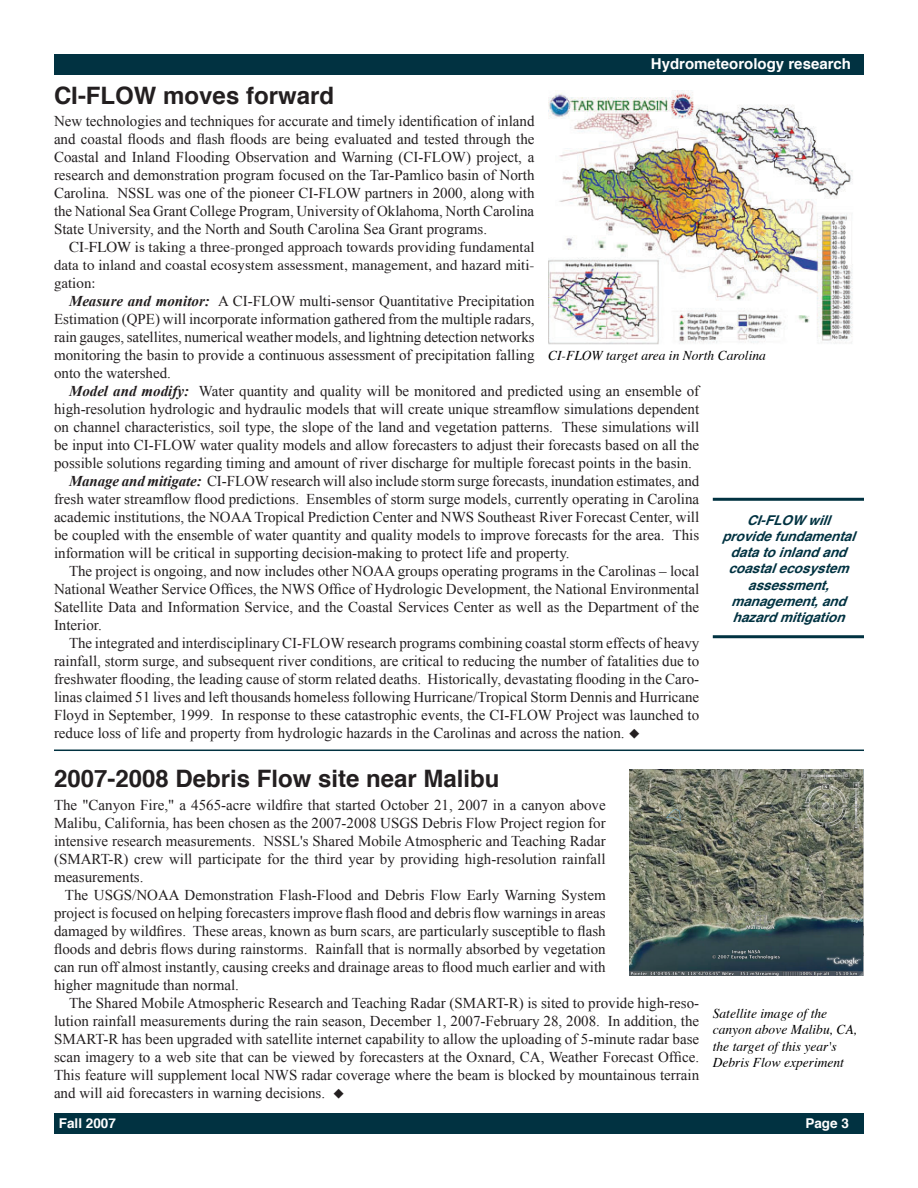
<style>
.page{position:relative;width:918px;height:1188px;background:#fff}
.page>*{position:absolute;margin:0;border:0;box-sizing:border-box;transform-origin:0 0}
.Headline{font:700 24px "Helvetica";color:#231f20}
.Body_text{font:15px/18px "Times New Roman";color:#231f20;text-align:justify}
.Body_first{font:15px/18px "Times New Roman";color:#231f20;text-align:justify}
.Body_text-2{font:15px/18px "Times";color:#231f20;text-align:justify}
.t1{font:700 15px "Helvetica";color:#fff}
.t2{font:italic 13.5px/16.2px "Times";color:#000}
.Breakout{font:italic 700 13.5px/16.2px "Helvetica";color:#013241;text-align:center}
.t3{font:700 13.5px "Helvetica";color:#fff}
.s1{font-weight:700;font-style:italic}
</style>
<div class="page">
<div style="left:54px;top:54px;width:810px;height:21px;background:#013241"></div>
<div style="left:54px;top:1113px;width:810px;height:21px;background:#013241"></div>
<hr style="left:713px;top:498px;width:151px;height:3px;background:#013241">
<hr style="left:713px;top:635px;width:151px;height:3px;background:#013241">
<img style="left:630px;top:769px;width:234px;height:207px">
<img style="left:548px;top:90px;width:305px;height:255px">
<hr style="left:54px;top:750px;width:810px;height:1px;background:#013241">
<p class="t1" style="left:651px;top:50px;width:202px">Hydrometeorology research</p>
<p class="Headline" style="left:54px;top:73px;width:282px">CI-FLOW moves forward</p>
<p class="Body_first" style="left:54px;top:112px;width:482px">New technologies and techniques for accurate and timely identification of inland and coastal floods and flash floods are being evaluated and tested through the Coastal and Inland Flooding Observation and Warning (CI-FLOW) project, a research and demonstration program focused on the Tar-Pamlico basin of North Carolina. NSSL was one of the pioneer CI-FLOW partners in 2000, along with the National Sea Grant College Program, University of Oklahoma, North Carolina State University, and the North and South Carolina Sea Grant programs.</p>
<p class="Body_text-2" style="left:54px;top:237px;width:482px;text-indent:15px">CI-FLOW is taking a three-pronged approach towards providing fundamental data to inland and coastal ecosystem assessment, management, and hazard miti&shy;gation:</p>
<p class="Body_text" style="left:54px;top:292px;width:482px;text-indent:15px"><span class="s1">Measure and monitor:</span> A CI-FLOW multi-sensor Quantitative Precipitation Estimation (QPE) will incorporate information gathered from the multiple radars, rain gauges, satellites, numerical weather models, and lightning detection networks monitoring the basin to provide a continuous assessment of precipitation falling onto the watershed.</p>
<p class="Body_text" style="left:54px;top:382px;width:647px;text-indent:15px"><span class="s1">Model and modify:</span> Water quantity and quality will be monitored and predicted using an ensemble of high-resolution hydrologic and hydraulic models that will create unique streamflow simulations dependent on channel characteristics, soil type, the slope of the land and vegetation patterns. These simulations will be input into CI-FLOW water quality models and allow forecasters to adjust their forecasts based on all the possible solutions regarding timing and amount of river discharge for multiple forecast points in the basin.</p>
<p class="Body_text" style="left:54px;top:472px;width:647px;text-indent:15px"><span class="s1">Manage and mitigate:</span> CI-FLOW research will also include storm surge forecasts, inundation estimates, and fresh water streamflow flood predictions. Ensembles of storm surge models, currently operating in Carolina academic institutions, the NOAA Tropical Prediction Center and NWS Southeast River Forecast Center, will be coupled with the ensemble of water quantity and quality models to improve forecasts for the area. This information will be critical in supporting decision-making to protect life and property.</p>
<p class="Body_text" style="left:54px;top:562px;width:647px;text-indent:15px">The project is ongoing, and now includes other NOAA groups operating programs in the Carolinas – local National Weather Service Offices, the NWS Office of Hydrologic Development, the National Environmental Satellite Data and Information Service, and the Coastal Services Center as well as the Department of the Interior.</p>
<p class="Body_text" style="left:54px;top:634px;width:647px;text-indent:15px">The integrated and interdisciplinary CI-FLOW research programs combining coastal storm effects of heavy rainfall, storm surge, and subsequent river conditions, are critical to reducing the number of fatalities due to freshwater flooding, the leading cause of storm related deaths. Historically, devastating flooding in the Caro&shy;linas claimed 51 lives and left thousands homeless following Hurricane/Tropical Storm Dennis and Hurricane Floyd in September, 1999. In response to these catastrophic events, the CI-FLOW Project was launched to reduce loss of life and property from hydrologic hazards in the Carolinas and across the nation. ◆</p>
<p class="Headline" style="left:54px;top:757px;width:447px">2007-2008 Debris Flow site near Malibu</p>
<p class="Body_first" style="left:54px;top:796px;width:553px">The "Canyon Fire," a 4565-acre wildfire that started October 21, 2007 in a canyon above Malibu, California, has been chosen as the 2007-2008 USGS Debris Flow Project region for intensive research measurements. NSSL's Shared Mobile Atmospheric and Teaching Radar (SMART-R) crew will participate for the third year by providing high-resolution rainfall measurements.</p>
<p class="Body_first" style="left:54px;top:886px;width:553px;text-indent:11px">The USGS/NOAA Demonstration Flash-Flood and Debris Flow Early Warning System project is focused on helping forecasters improve flash flood and debris flow warnings in areas damaged by wildfires. These areas, known as burn scars, are particularly susceptible to flash floods and debris flows during rainstorms. Rainfall that is normally absorbed by vegetation can run off almost instantly, causing creeks and drainage areas to flood much earlier and with higher magnitude than normal.</p>
<p class="Body_text" style="left:54px;top:994px;width:647px;text-indent:15px">The Shared Mobile Atmospheric Research and Teaching Radar (SMART-R) is sited to provide high-reso&shy;lution rainfall measurements during the rain season, December 1, 2007-February 28, 2008. In addition, the SMART-R has been upgraded with satellite internet capability to allow the uploading of 5-minute radar base scan imagery to a web site that can be viewed by forecasters at the Oxnard, CA, Weather Forecast Office.<br>This feature will supplement local NWS radar coverage where the beam is blocked by mountainous terrain and will aid forecasters in warning decisions. ◆</p>
<p class="t2" style="left:548px;top:346px;width:219px">CI-FLOW target area in North Carolina</p>
<p class="Breakout" style="left:722px;top:511px;width:143px">CI-FLOWwill providefundamental datatoinlandand coastalecosystem assessment, management,and hazardmitigation</p>
<p class="t2" style="left:713px;top:1004px;width:146px">Satellite image of the canyon above Malibu, CA, the target of this year's<br>Debris Flow experiment</p>
<p class="t3" style="left:59px;top:1111px;width:59px">Fall 2007</p>
<p class="t3" style="left:805px;top:1111px;width:45px">Page 3</p>
</div>
